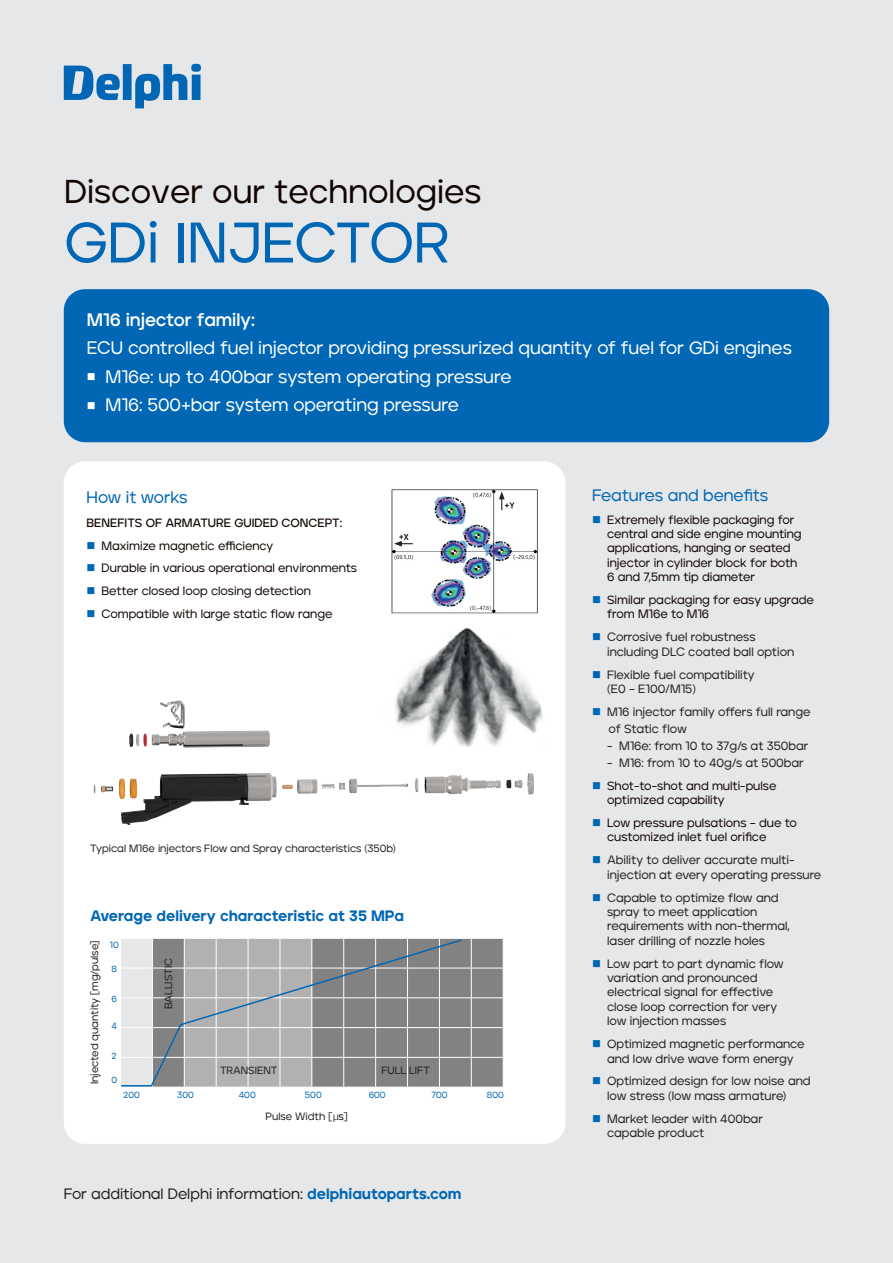
<style>
.page{position:relative;width:893px;height:1263px;background:#e6e7e9}
.page>*{position:absolute;margin:0;border:0;box-sizing:border-box;transform-origin:0 0}
.t1{font:500 57px "Jeko";letter-spacing:-.005em;color:#0167b4}
.t2{font:500 33px "Jeko";color:#110501}
.t3{font:500 18px "Jeko";letter-spacing:-.005em;color:#fff}
.t4{font:700 18px "Jeko";color:#fff}
.t5{font:500 16.5px "Jeko";letter-spacing:-.005em;color:#0167b4}
.t6{font:500 15px "Jeko";color:#231f20}
.t7{font:900 15px "Jeko";color:#0167b4}
.t8{font:500 12px/14.4px "Jeko";color:#231f20}
.t9{font:500 12px/14.4px "Jeko";color:#110501}
.t10{font:600 12px "Jeko";color:#110501}
.t11{font:500 10.5px "Jeko";color:#231f20}
.t12{font:500 9px "Jeko";color:#0167b4}
.s1{color:#0167b4}
.s2{font-family:"Helvetica Neue";font-weight:300;color:#110501}
.s3{color:#110501}
.s4{font-weight:900;color:#0167b4}
</style>
<div class="page">
<div style="left:64px;top:289px;width:765px;height:153px;background:#0167b4;border-radius:21px"></div>
<svg style="left:64px;top:64px;width:137px;height:44px"></svg>
<div style="left:64px;top:461px;width:502px;height:683px;background:#fff;border-radius:21px"></div>
<img style="left:93px;top:700px;width:441px;height:125px">
<img style="left:391px;top:489px;width:147px;height:125px">
<img style="left:375px;top:628px;width:168px;height:119px">
<svg style="left:463px;top:939px;width:40px;height:148px;background:#858485"></svg>
<hr style="left:439px;top:968px;width:32px;height:1px;background:#fff">
<hr style="left:471px;top:968px;width:33px;height:1px;background:#fff">
<hr style="left:439px;top:997px;width:32px;height:1px;background:#fff">
<hr style="left:471px;top:997px;width:33px;height:1px;background:#fff">
<hr style="left:439px;top:1027px;width:32px;height:1px;background:#fff">
<hr style="left:471px;top:1027px;width:33px;height:1px;background:#fff">
<hr style="left:439px;top:1057px;width:32px;height:1px;background:#fff">
<hr style="left:471px;top:1057px;width:33px;height:1px;background:#fff">
<svg style="left:471px;top:939px;width:1px;height:148px"></svg>
<svg style="left:121px;top:938px;width:342px;height:149px;background:#a3a4a6"></svg>
<p class="t2" style="left:64px;top:172px;width:418px">Discover our technologies</p>
<p class="t1" style="left:64px;top:209px;width:387px">GDi INJECTOR</p>
<p class="t4" style="left:87px;top:308px;width:170px">M16 injector family:</p>
<p class="t3" style="left:87px;top:337px;width:707px">ECU controlled fuel injector providing pressurized quantity of fuel for GDi engines</p>
<p class="t3" style="left:87px;top:366px;width:426px">■ M16e: up to 400bar system operating pressure</p>
<p class="t3" style="left:87px;top:394px;width:374px">■ M16: 500+bar system operating pressure</p>
<p class="t5" style="left:87px;top:488px;width:102px">How it works</p>
<p class="t10" style="left:87px;top:515px;width:257px">BENEFITS OF ARMATURE GUIDED CONCEPT:</p>
<p class="t9" style="left:87px;top:538px;width:188px"><span class="s1">■</span> Maximize magnetic efficiency</p>
<p class="t9" style="left:87px;top:561px;width:272px"><span class="s1">■</span> Durable in various operational environments</p>
<p class="t9" style="left:87px;top:584px;width:226px"><span class="s1">■</span> Better closed loop closing detection</p>
<p class="t9" style="left:87px;top:607px;width:247px"><span class="s1">■</span> Compatible with large static flow range</p>
<p class="t11" style="left:90px;top:842px;width:307px">Typical M16e injectors Flow and Spray characteristics (350b)</p>
<p class="t7" style="left:90px;top:906px;width:315px">Average delivery characteristic at 35 MPa</p>
<p class="t12" style="left:110px;top:939px;width:11px">10</p>
<p class="t12" style="left:111px;top:963px;width:7px">8</p>
<p class="t12" style="left:111px;top:993px;width:7px">6</p>
<p class="t12" style="left:111px;top:1020px;width:7px">4</p>
<p class="t12" style="left:112px;top:1050px;width:7px">2</p>
<p class="t12" style="left:111px;top:1074px;width:7px">0</p>
<p class="t12" style="left:123px;top:1089px;width:18px">200</p>
<p class="t12" style="left:177px;top:1089px;width:18px">300</p>
<p class="t12" style="left:239px;top:1089px;width:19px">400</p>
<p class="t12" style="left:305px;top:1089px;width:18px">500</p>
<p class="t12" style="left:369px;top:1089px;width:18px">600</p>
<p class="t12" style="left:432px;top:1089px;width:18px">700</p>
<p class="t12" style="left:487px;top:1089px;width:19px">800</p>
<p class="t11" style="left:88px;top:1084px;width:145px;rotate:-90deg">Injected quantity [mg/pulse]</p>
<p class="t11" style="left:162px;top:1009px;width:53px;rotate:-90deg">BALLISTIC</p>
<p class="t11" style="left:220px;top:1064px;width:59px">TRANSIENT</p>
<p class="t11" style="left:381px;top:1064px;width:50px">FULL LIFT</p>
<p class="t11" style="left:266px;top:1110px;width:84px">Pulse Width [<span class="s2">µ</span><span class="s3">s</span>]</p>
<p class="t6" style="left:64px;top:1185px;width:399px">For additional Delphi information: <span class="s4">delphiautoparts.com</span></p>
<p class="t5" style="left:592px;top:485px;width:178px">Features and benefits</p>
<p class="t9" style="left:607px;top:512px;width:196px;text-indent:-15px"><span class="s1">■</span> Extremely flexible packaging for central and side engine mounting applications, hanging or seated injector in cylinder block for both<br>6 and 7,5mm tip diameter</p>
<p class="t9" style="left:607px;top:593px;width:208px;text-indent:-15px"><span class="s1">■</span> Similar packaging for easy upgrade from M16e to M16</p>
<p class="t8" style="left:607px;top:630px;width:189px;text-indent:-15px"><span class="s1">■</span> Corrosive fuel robustness including DLC coated ball option</p>
<p class="t8" style="left:607px;top:667px;width:149px;text-indent:-15px"><span class="s1">■</span> Flexible fuel compatibility (E0 – E100/M15)</p>
<p class="t8" style="left:592px;top:705px;width:220px"><span class="s1">■</span> M16 injector family offers full range</p>
<p class="t8" style="left:608px;top:721px;width:80px">of Static flow</p>
<p class="t8" style="left:607px;top:738px;width:203px">- M16e: from 10 to 37g/s at 350bar</p>
<p class="t8" style="left:607px;top:755px;width:198px">- M16: from 10 to 40g/s at 500bar</p>
<p class="t9" style="left:607px;top:778px;width:171px;text-indent:-15px"><span class="s1">■</span> Shot-to-shot and multi-pulse optimized capability</p>
<p class="t9" style="left:607px;top:815px;width:191px;text-indent:-15px"><span class="s1">■</span> Low pressure pulsations – due to customized inlet fuel orifice</p>
<p class="t8" style="left:607px;top:853px;width:216px;text-indent:-15px"><span class="s1">■</span> Ability to deliver accurate multi&shy;injection at every operating pressure</p>
<p class="t8" style="left:607px;top:890px;width:184px;text-indent:-15px"><span class="s1">■</span> Capable to optimize flow and spray to meet application requirements with non-thermal, laser drilling of nozzle holes</p>
<p class="t8" style="left:607px;top:956px;width:178px;text-indent:-15px"><span class="s1">■</span> Low part to part dynamic flow variation and pronounced electrical signal for effective close loop correction for very low injection masses</p>
<p class="t8" style="left:592px;top:1037px;width:214px;text-align:center"><span class="s1">■</span> Optimized magnetic performance and low drive wave form energy</p>
<p class="t8" style="left:607px;top:1074px;width:205px;text-indent:-15px"><span class="s1">■</span> Optimized design for low noise and low stress (low mass armature)</p>
<p class="t8" style="left:607px;top:1111px;width:157px;text-indent:-15px"><span class="s1">■</span> Market leader with 400bar capable product</p>
</div>
